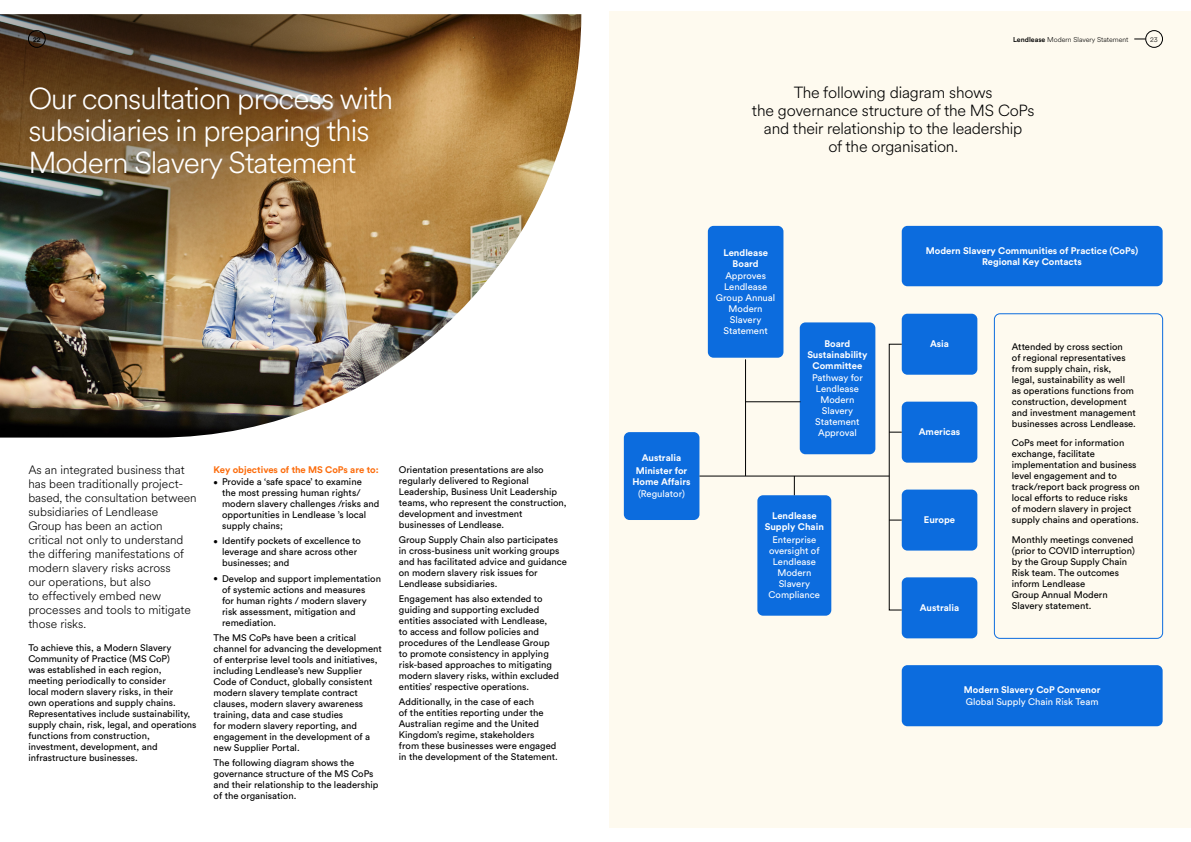
<style>
.page{position:relative;width:1191px;height:842px;background:#fff}
.page>*{position:absolute;margin:0;border:0;box-sizing:border-box;transform-origin:0 0}
.t1{font:300 30px/32px "Circular XX";letter-spacing:-.03em;color:#fff}
.t2{font:300 16px/18px "Circular XX";letter-spacing:-.01em;color:#000;text-align:center}
.t3{font:300 12px/14px "Circular XX";color:#000}
.t4{font:9.5px/11px "Circular Std";color:#000}
.t5{font:700 9.5px/11px "Circular Std";color:#fff;text-align:center}
.t6{font:9.5px/11px "Circular Std";color:#fff;text-align:center}
.t7{font:700 9.5px "Circular Std";color:#fc6c0c}
.t8{font:300 7px "Circular XX";color:#000}
.t9{font:500 7px "Circular Std";color:#000}
.s1{font-family:"Circular Std";font-weight:500}
.s2{font-size:8px}
</style>
<div class="page">
<img style="left:0;top:14px;width:581px;height:424px">
<img style="left:0;top:14px;width:371px;height:262px">
<div style="left:609px;top:11px;width:582px;height:817px;background:#fefaef"></div>
<div style="left:624px;top:432px;width:75px;height:88px;background:#0c6cde;border-radius:6px"></div>
<div style="left:708px;top:226px;width:75px;height:132px;background:#0c6cde;border-radius:6px"></div>
<div style="left:799px;top:322px;width:76px;height:132px;background:#0c6cde;border-radius:6px"></div>
<div style="left:757px;top:495px;width:74px;height:121px;background:#0c6cde;border-radius:6px"></div>
<div style="left:901px;top:226px;width:261px;height:60px;background:#0c6cde;border-radius:6px"></div>
<div style="left:901px;top:665px;width:261px;height:61px;background:#0c6cde;border-radius:6px"></div>
<div style="left:901px;top:314px;width:76px;height:61px;background:#0c6cde;border-radius:6px"></div>
<div style="left:901px;top:402px;width:76px;height:61px;background:#0c6cde;border-radius:6px"></div>
<div style="left:901px;top:490px;width:76px;height:61px;background:#0c6cde;border-radius:6px"></div>
<div style="left:901px;top:577px;width:76px;height:61px;background:#0c6cde;border-radius:6px"></div>
<div style="left:994px;top:313px;width:169px;height:326px;border:1px solid #0c6cde;border-radius:6px"></div>
<hr style="left:699px;top:476px;width:190px;height:1px;background:#000">
<svg style="left:794px;top:476px;width:1px;height:19px"></svg>
<hr style="left:745px;top:359px;width:1px;height:117px;background:#000">
<hr style="left:745px;top:402px;width:55px;height:1px;background:#000">
<svg style="left:889px;top:344px;width:13px;height:266px"></svg>
<div style="left:1145px;top:30px;width:17px;height:17px;border:1px solid #000;border-radius:50%"></div>
<div style="left:28px;top:30px;width:17px;height:17px;border:1px solid #000;border-radius:50%"></div>
<p class="t9" style="left:33px;top:35px;width:9px">22</p>
<p class="t8" style="left:1013px;top:34px;width:117px"><span class="s1">Lendlease</span> Modern Slavery Statement</p>
<p class="t8" style="left:1150px;top:34px;width:9px">23</p>
<h1 class="t1" style="left:28px;top:81px;width:366px">Our consultation process with subsidiaries in preparing this<br>Modern Slavery Statement</h1>
<p class="t3" style="left:28px;top:462px;width:170px">As an integrated business that has been traditionally project&shy;based, the consultation between subsidiaries of Lendlease<br>Group has been an action critical not only to understand the differing manifestations of modern slavery risks across<br>our operations, but also<br>to effectively embed new processes and tools to mitigate those risks.</p>
<p class="t4" style="left:28px;top:642px;width:170px">To achieve this, a Modern Slavery Community of Practice (MS CoP)<br>was established in each region, meeting periodically to consider<br>local modern slavery risks, in their<br>own operations and supply chains.<br>Representatives include sustainability, supply chain, risk, legal, and operations functions from construction, investment, development, and infrastructure businesses.</p>
<p class="t7" style="left:214px;top:463px;width:167px">Key objectives of the MS CoPs are to:</p>
<p class="t4" style="left:222px;top:476px;width:159px;text-indent:-9px"><span class="s2">•</span> Provide a ‘safe space’ to examine<br>the most pressing human rights/ modern slavery challenges /risks and opportunities in Lendlease ’s local supply chains;</p>
<p class="t4" style="left:222px;top:535px;width:140px;text-indent:-9px"><span class="s2">•</span> Identify pockets of excellence to leverage and share across other businesses; and</p>
<p class="t4" style="left:222px;top:573px;width:160px;text-indent:-9px"><span class="s2">•</span> Develop and support implementation of systemic actions and measures<br>for human rights / modern slavery risk assessment, mitigation and remediation.</p>
<p class="t4" style="left:214px;top:632px;width:170px">The MS CoPs have been a critical channel for advancing the development of enterprise level tools and initiatives, including Lendlease’s new Supplier Code of Conduct, globally consistent modern slavery template contract clauses, modern slavery awareness training, data and case studies<br>for modern slavery reporting, and engagement in the development of a new Supplier Portal.</p>
<p class="t4" style="left:214px;top:757px;width:166px">The following diagram shows the governance structure of the MS CoPs and their relationship to the leadership of the organisation.</p>
<p class="t4" style="left:399px;top:464px;width:169px">Orientation presentations are also regularly delivered to Regional Leadership, Business Unit Leadership teams, who represent the construction, development and investment businesses of Lendlease.</p>
<p class="t4" style="left:399px;top:534px;width:170px">Group Supply Chain also participates in cross-business unit working groups and has facilitated advice and guidance on modern slavery risk issues for Lendlease subsidiaries.</p>
<p class="t4" style="left:399px;top:593px;width:162px">Engagement has also extended to guiding and supporting excluded entities associated with Lendlease,<br>to access and follow policies and procedures of the Lendlease Group to promote consistency in applying risk-based approaches to mitigating modern slavery risks, within excluded entities’ respective operations.</p>
<p class="t4" style="left:399px;top:696px;width:160px">Additionally, in the case of each<br>of the entities reporting under the Australian regime and the United Kingdom’s regime, stakeholders<br>from these businesses were engaged in the development of the Statement.</p>
<h2 class="t2" style="left:752px;top:83px;width:284px">The following diagram shows<br>the governance structure of the MS CoPs and their relationship to the leadership<br>of the organisation.</h2>
<p class="t5" style="left:635px;top:452px;width:53px;line-height:12.4px">Australia<br>Minister for</p>
<p class="t5" style="left:632px;top:476px;width:59px">Home Affairs</p>
<p class="t6" style="left:638px;top:488px;width:49px">(Regulator)</p>
<p class="t5" style="left:723px;top:247px;width:46px">Lendlease<br>Board</p>
<p class="t6" style="left:716px;top:270px;width:61px">Approves<br>Lendlease<br>Group Annual<br>Modern<br>Slavery<br>Statement</p>
<p class="t5" style="left:807px;top:338px;width:62px">Board<br>Sustainability<br>Committee</p>
<p class="t6" style="left:812px;top:372px;width:52px">Pathway for<br>Lendlease<br>Modern<br>Slavery<br>Statement<br>Approval</p>
<p class="t5" style="left:765px;top:510px;width:61px">Lendlease<br>Supply Chain</p>
<p class="t6" style="left:768px;top:534px;width:53px">Enterprise oversight of<br>Lendlease<br>Modern<br>Slavery<br>Compliance</p>
<p class="t5" style="left:925px;top:245px;width:214px">Modern Slavery Communities of Practice (CoPs)<br>Regional Key Contacts</p>
<p class="t5" style="left:930px;top:338px;width:20px">Asia</p>
<p class="t5" style="left:918px;top:426px;width:43px">Americas</p>
<p class="t5" style="left:924px;top:514px;width:33px">Europe</p>
<p class="t5" style="left:920px;top:602px;width:41px">Australia</p>
<p class="t4" style="left:1012px;top:341px;width:126px">Attended by cross section<br>of regional representatives from supply chain, risk, legal, sustainability as well as operations functions from construction, development and investment management businesses across Lendlease.</p>
<p class="t4" style="left:1012px;top:437px;width:129px">CoPs meet for information exchange, facilitate implementation and business level engagement and to track/report back progress on local efforts to reduce risks<br>of modern slavery in project supply chains and operations.</p>
<p class="t4" style="left:1012px;top:534px;width:124px">Monthly meetings convened (prior to COVID interruption) by the Group Supply Chain<br>Risk team. The outcomes inform Lendlease<br>Group Annual Modern<br>Slavery statement.</p>
<p class="t5" style="left:964px;top:684px;width:138px">Modern Slavery CoP Convenor</p>
<p class="t6" style="left:965px;top:696px;width:134px">Global Supply Chain Risk Team</p>
</div>
